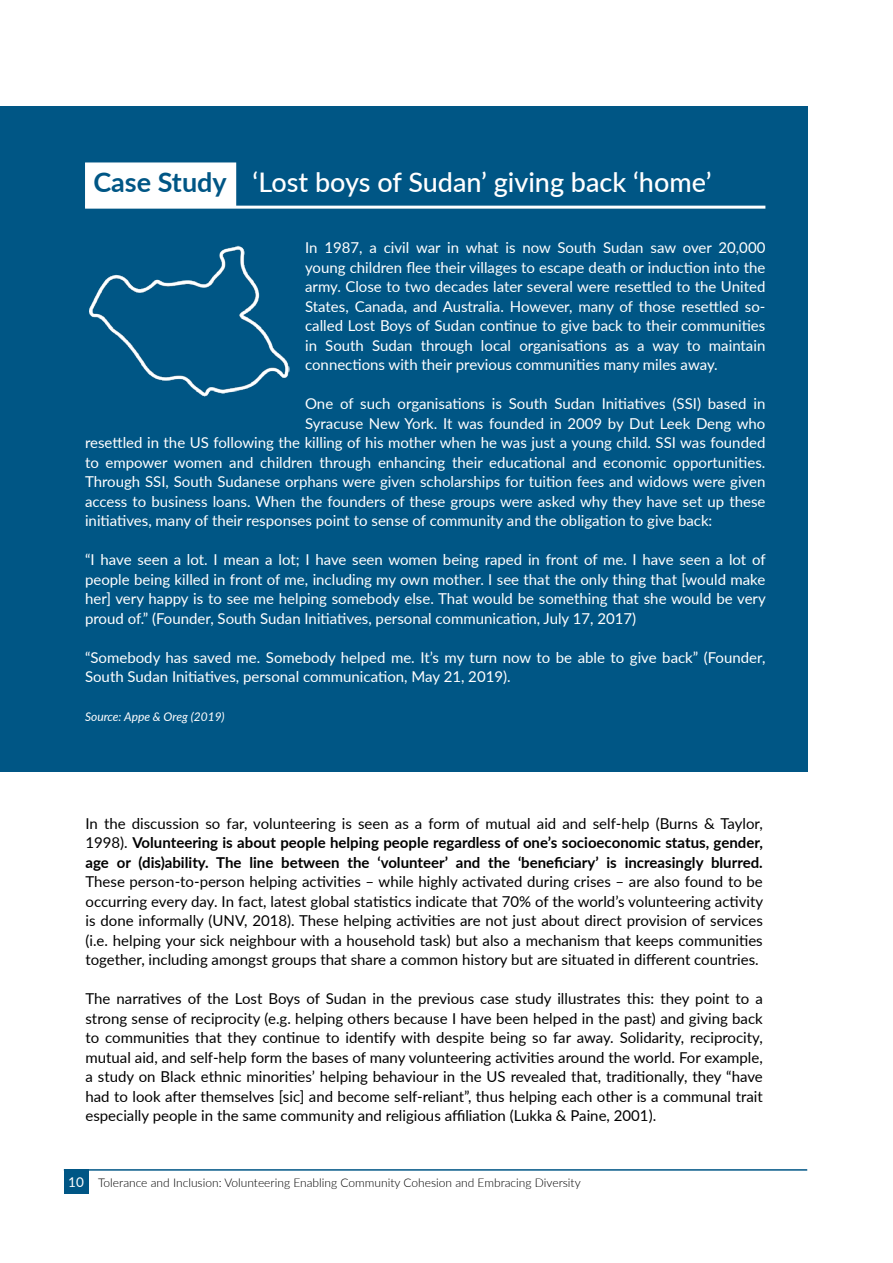
<style>
.page{position:relative;width:893px;height:1263px;background:#fff}
.page>*{position:absolute;margin:0;border:0;box-sizing:border-box;transform-origin:0 0}
.t1{font:500 27px "Lato";color:#fff}
.t2{font:15px/19.5px "Lato";color:#fff;text-align:justify}
.t3{font:15px/19.5px "Lato";color:#000;text-align:justify}
.t4{font:700 15px/19.5px "Lato";color:#000;text-align:justify}
.t5{font:300 12px "Lato";color:#000}
.t6{font:italic 12px "Lato";color:#fff}
.s1{font-weight:700;color:#005685}
.s2{font-weight:400}
.s3{font-weight:400;font-size:13.5px;color:#fff}
</style>
<div class="page">
<div style="left:64px;top:1169px;width:24px;height:25px;background:#005685"></div>
<hr style="left:64px;top:1169px;width:743px;height:2px;background:#005685">
<div style="left:0;top:106px;width:808px;height:666px;background:#005685"></div>
<img style="left:90px;top:245px;width:200px;height:152px">
<div style="left:85px;top:162px;width:151px;height:45px;background:#fff;border:2px solid #fff"></div>
<hr style="left:85px;top:206px;width:680px;height:3px;background:#fff">
<h1 class="t1" style="left:93px;top:162px;width:620px"><span class="s1">Case Study</span> ‘Lost boys of Sudan’ giving back ‘home’</h1>
<p class="t2" style="left:305px;top:237px;width:462px">In 1987, a civil war in what is now South Sudan saw over 20,000 young children flee their villages to escape death or induction into the army. Close to two decades later several were resettled to the United States, Canada, and Australia. However, many of those resettled so&shy;called Lost Boys of Sudan continue to give back to their communities in South Sudan through local organisations as a way to maintain connections with their previous communities many miles away.</p>
<p class="t2" style="left:305px;top:393px;width:462px">One of such organisations is South Sudan Initiatives (SSI) based in</p>
<p class="t2" style="left:305px;top:413px;width:462px">Syracuse New York. It was founded in 2009 by Dut Leek Deng who</p>
<p class="t2" style="left:85px;top:432px;width:682px">resettled in the US following the killing of his mother when he was just a young child. SSI was founded</p>
<p class="t2" style="left:85px;top:452px;width:682px">to empower women and children through enhancing their educational and economic opportunities.</p>
<p class="t2" style="left:85px;top:471px;width:682px">Through SSI, South Sudanese orphans were given scholarships for tuition fees and widows were given</p>
<p class="t2" style="left:85px;top:491px;width:682px">access to business loans. When the founders of these groups were asked why they have set up these</p>
<p class="t2" style="left:85px;top:510px;width:629px">initiatives, many of their responses point to sense of community and the obligation to give back:</p>
<p class="t2" style="left:85px;top:549px;width:682px">“I have seen a lot. I mean a lot; I have seen women being raped in front of me. I have seen a lot of people being killed in front of me, including my own mother. I see that the only thing that [would make her] very happy is to see me helping somebody else. That would be something that she would be very proud of.” (Founder, South Sudan Initiatives, personal communication, July 17, 2017)</p>
<p class="t2" style="left:85px;top:647px;width:682px">“Somebody has saved me. Somebody helped me. It’s my turn now to be able to give back” (Founder,<br>South Sudan Initiatives, personal communication, May 21, 2019).</p>
<p class="t6" style="left:85px;top:708px;width:141px">Source: Appe &amp; Oreg (2019)</p>
<p class="t4" style="left:85px;top:813px;width:679px"><span class="s2">In the discussion so far, volunteering is seen as a form of mutual aid and self-help (Burns &amp; Taylor, 1998).</span> Volunteering is about people helping people regardless of one’s socioeconomic status, gender, age or (dis)ability. The line between the ‘volunteer’ and the ‘beneficiary’ is increasingly blurred.</p>
<p class="t3" style="left:85px;top:871px;width:679px">These person-to-person helping activities – while highly activated during crises – are also found to be occurring every day. In fact, latest global statistics indicate that 70% of the world’s volunteering activity is done informally (UNV, 2018). These helping activities are not just about direct provision of services (i.e. helping your sick neighbour with a household task) but also a mechanism that keeps communities together, including amongst groups that share a common history but are situated in different countries.</p>
<p class="t3" style="left:85px;top:988px;width:679px">The narratives of the Lost Boys of Sudan in the previous case study illustrates this: they point to a strong sense of reciprocity (e.g. helping others because I have been helped in the past) and giving back to communities that they continue to identify with despite being so far away. Solidarity, reciprocity, mutual aid, and self-help form the bases of many volunteering activities around the world. For example, a study on Black ethnic minorities’ helping behaviour in the US revealed that, traditionally, they “have had to look after themselves [sic] and become self-reliant”, thus helping each other is a communal trait especially people in the same community and religious affiliation (Lukka &amp; Paine, 2001).</p>
<p class="t5" style="left:68px;top:1174px;width:514px"><span class="s3">10</span> Tolerance and Inclusion: Volunteering Enabling Community Cohesion and Embracing Diversity</p>
</div>
